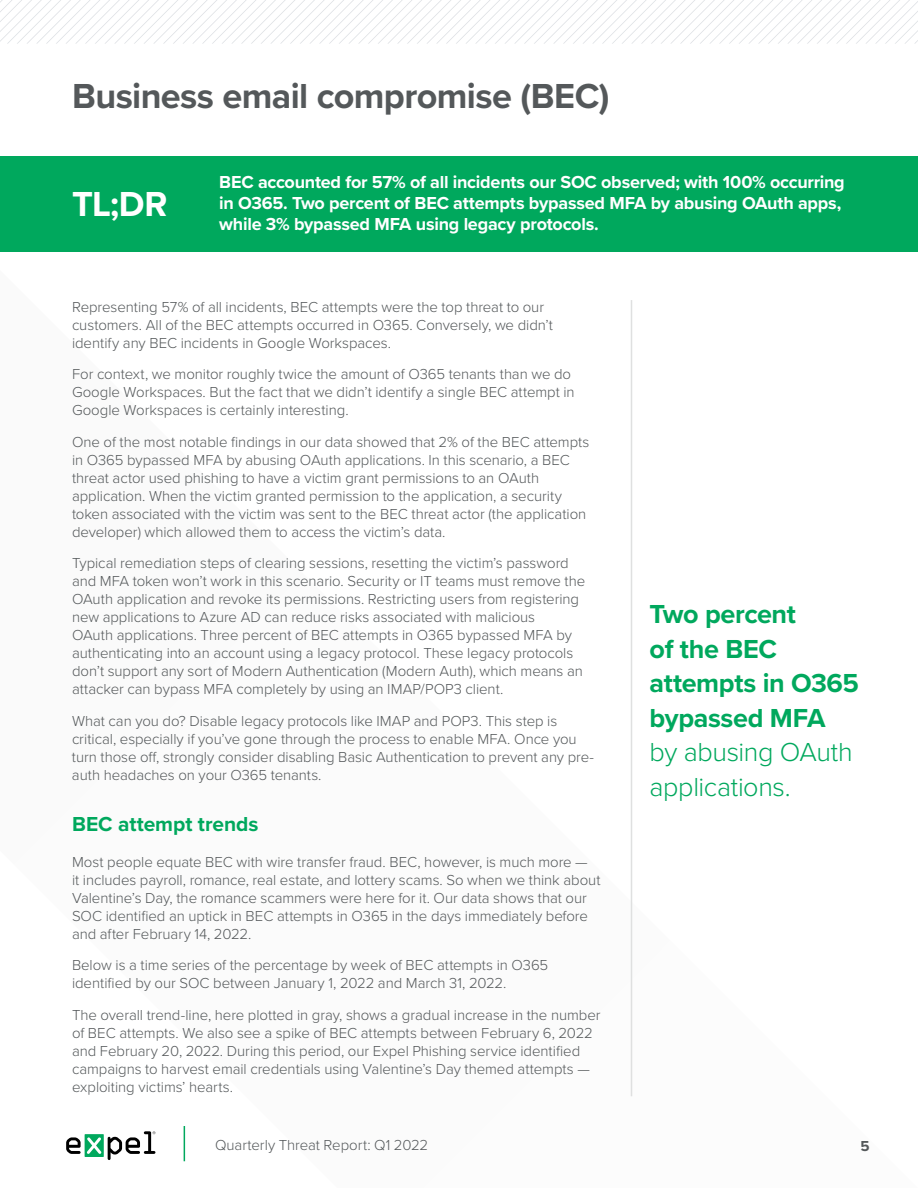
<style>
.page{position:relative;width:918px;height:1188px;background:#fff}
.page>*{position:absolute;margin:0;border:0;box-sizing:border-box;transform-origin:0 0}
.t1{font:700 36px "Proxima Nova";letter-spacing:-.015em;color:#54585a}
.t2{font:700 36px "Proxima Nova";color:#fff}
.t3{font:700 27px/34.5px "Proxima Nova";letter-spacing:-.015em;color:#00a85d}
.t4{font:300 27px/34.5px "Proxima Nova";letter-spacing:-.015em;color:#00a85d}
.t5{font:700 21px "Proxima Nova";letter-spacing:-.005em;color:#00a85d}
.t6{font:700 18px/21px "Proxima Nova";letter-spacing:-.015em;color:#fff}
.t7{font:300 15px/18px "Proxima Nova";letter-spacing:-.005em;color:#54585a}
.t8{font:700 15px "Proxima Nova";color:#54585a}
</style>
<div class="page">
<svg style="left:66px;top:1131px;width:89px;height:29px"></svg>
<svg style="left:0;top:0;width:918px;height:44px"></svg>
<hr style="left:184px;top:1126px;width:1px;height:35px;background:#00a85d">
<div style="left:0;top:156px;width:918px;height:96px;background:#00a85d"></div>
<hr style="left:631px;top:300px;width:1px;height:796px;background:#dfe0e0">
<h1 class="t1" style="left:72px;top:69px;width:539px">Business email compromise (BEC)</h1>
<h1 class="t2" style="left:72px;top:178px;width:97px">TL;DR</h1>
<p class="t6" style="left:219px;top:171px;width:627px">BEC accounted for 57% of all incidents our SOC observed; with 100% occurring in O365. Two percent of BEC attempts bypassed MFA by abusing OAuth apps, while 3% bypassed MFA using legacy protocols.</p>
<p class="t7" style="left:72px;top:297px;width:483px">Representing 57% of all incidents, BEC attempts were the top threat to our customers. All of the BEC attempts occurred in O365. Conversely, we didn’t identify any BEC incidents in Google Workspaces.</p>
<p class="t7" style="left:72px;top:365px;width:504px">For context, we monitor roughly twice the amount of O365 tenants than we do<br>Google Workspaces. But the fact that we didn’t identify a single BEC attempt in<br>Google Workspaces is certainly interesting.</p>
<p class="t7" style="left:72px;top:432px;width:519px">One of the most notable findings in our data showed that 2% of the BEC attempts in O365 bypassed MFA by abusing OAuth applications. In this scenario, a BEC threat actor used phishing to have a victim grant permissions to an OAuth application. When the victim granted permission to the application, a security token associated with the victim was sent to the BEC threat actor (the application developer) which allowed them to access the victim’s data.</p>
<p class="t7" style="left:72px;top:554px;width:515px">Typical remediation steps of clearing sessions, resetting the victim’s password and MFA token won’t work in this scenario. Security or IT teams must remove the OAuth application and revoke its permissions. Restricting users from registering new applications to Azure AD can reduce risks associated with malicious<br>OAuth applications. Three percent of BEC attempts in O365 bypassed MFA by authenticating into an account using a legacy protocol. These legacy protocols don’t support any sort of Modern Authentication (Modern Auth), which means an attacker can bypass MFA completely by using an IMAP/POP3 client.</p>
<p class="t7" style="left:72px;top:711px;width:524px">What can you do? Disable legacy protocols like IMAP and POP3. This step is critical, especially if you’ve gone through the process to enable MFA. Once you turn those off, strongly consider disabling Basic Authentication to prevent any pre&shy;auth headaches on your O365 tenants.</p>
<h3 class="t5" style="left:72px;top:808px;width:188px">BEC attempt trends</h3>
<p class="t7" style="left:72px;top:852px;width:530px">Most people equate BEC with wire transfer fraud. BEC, however, is much more —<br>it includes payroll, romance, real estate, and lottery scams. So when we think about Valentine’s Day, the romance scammers were here for it. Our data shows that our SOC identified an uptick in BEC attempts in O365 in the days immediately before and after February 14, 2022.</p>
<p class="t7" style="left:72px;top:956px;width:478px">Below is a time series of the percentage by week of BEC attempts in O365 identified by our SOC between January 1, 2022 and March 31, 2022.</p>
<p class="t7" style="left:72px;top:1005px;width:530px">The overall trend-line, here plotted in gray, shows a gradual increase in the number of BEC attempts. We also see a spike of BEC attempts between February 6, 2022 and February 20, 2022. During this period, our Expel Phishing service identified campaigns to harvest email credentials using Valentine’s Day themed attempts — exploiting victims’ hearts.</p>
<h2 class="t3" style="left:650px;top:597px;width:211px">Two percent<br>of the BEC attempts in O365 bypassed MFA</h2>
<h2 class="t4" style="left:650px;top:734px;width:205px">by abusing OAuth applications.</h2>
<p class="t7" style="left:215px;top:1135px;width:215px">Quarterly Threat Report: Q1 2022</p>
<p class="t8" style="left:860px;top:1135px;width:11px">5</p>
</div>
